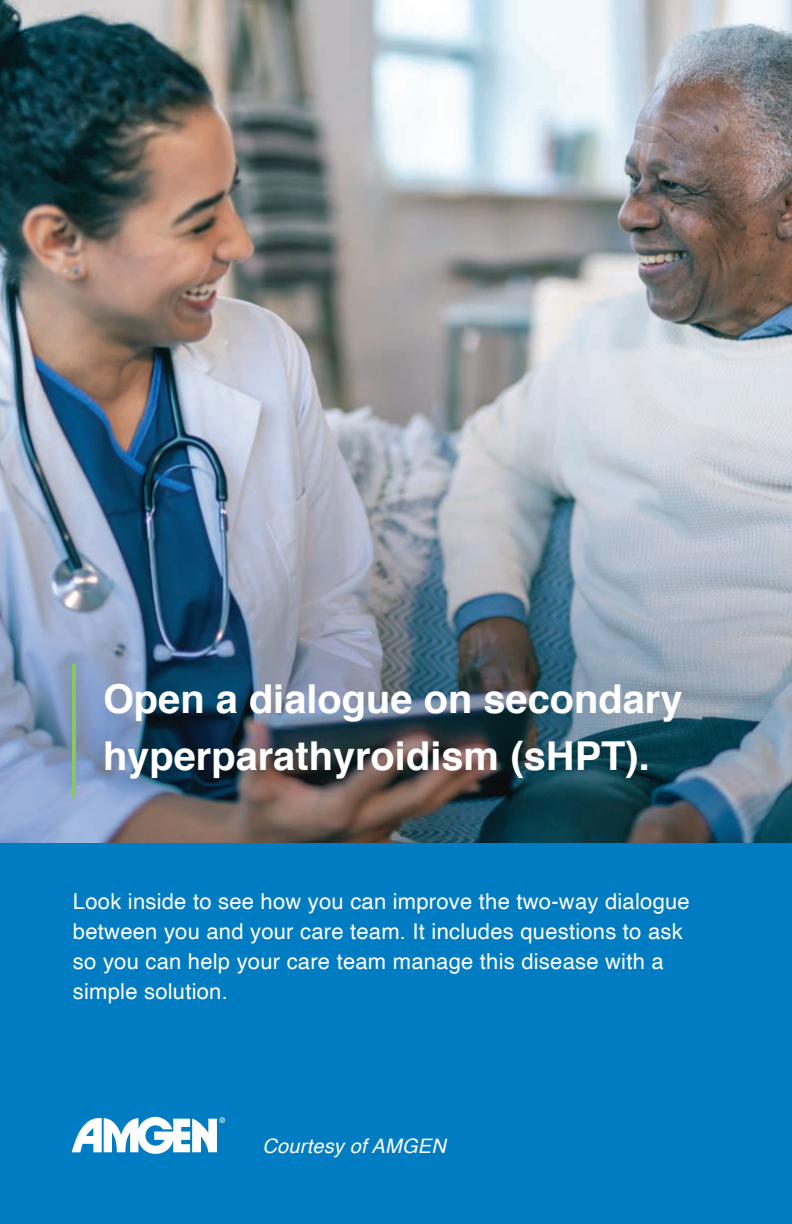
<style>
.page{position:relative;width:792px;height:1224px;background:#fff}
.page>*{position:absolute;margin:0;border:0;box-sizing:border-box;transform-origin:0 0}
.Syneos_Default_Style{font:700 39.8px/56.6px "Helvetica";color:#fff}
.Syneos_Default_Style-2{font:22px/30px "Helvetica";letter-spacing:.01em;color:#fff}
.Syneos_Default_Style-3{font:italic 20px "Helvetica";letter-spacing:.01em;color:#fff}
</style>
<div class="page">
<div style="left:0;top:822px;width:792px;height:402px;background:#007cc2"></div>
<img style="left:0;top:0;width:792px;height:842px">
<svg style="left:72px;top:1117px;width:153px;height:37px"></svg>
<hr style="left:72px;top:664px;width:4px;height:134px;background:#87c765">
<p class="Syneos_Default_Style" style="left:103px;top:671px;width:581px">Open a dialogue on secondary hyperparathyroidism (sHPT).</p>
<p class="Syneos_Default_Style-2" style="left:73px;top:887px;width:618px">Look inside to see how you can improve the two-way dialogue between you and your care team. It includes questions to ask so you can help your care team manage this disease with a simple solution.</p>
<p class="Syneos_Default_Style-3" style="left:263px;top:1130px;width:185px">Courtesy of AMGEN</p>
</div>
